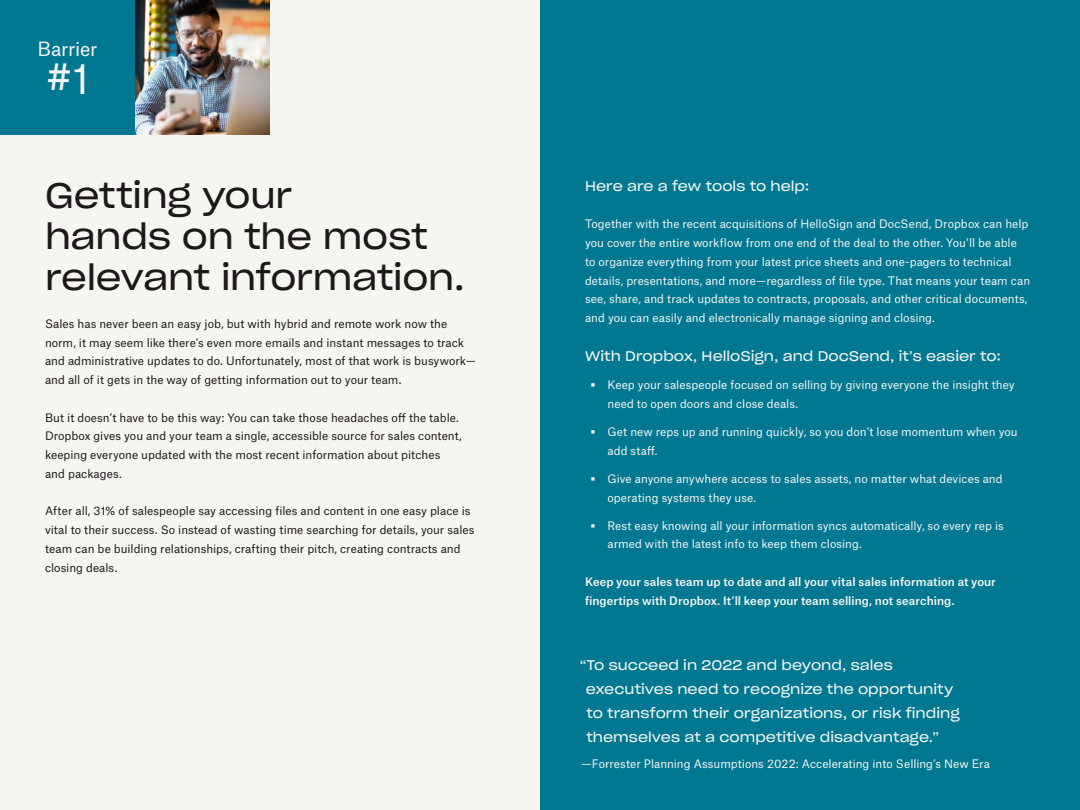
<style>
.page{position:relative;width:1080px;height:810px;background:#f7f5f2}
.page>*{position:absolute;margin:0;border:0;box-sizing:border-box;transform-origin:0 0}
.Section_Number{font:40px "Atlas Grotesk";color:#f7f5f2}
.Headline_Graphite{font:35px/41.2px "Sharp Grotesk Book 22";letter-spacing:-.01em;color:#1e1919}
.Section_Number_Prehe{font:18.75px "Atlas Grotesk";letter-spacing:-.015em;color:#f7f5f2}
.Sidebar{font:13.75px/23.8px "Sharp Grotesk Book 22";color:#f7f5f2}
.Intro___Subhead{font:13.75px "Sharp Grotesk Book 22";color:#f7f5f2}
.Body{font:11.25px/18.8px "Atlas Grotesk";color:#f7f5f2}
.Body-2{font:11.25px/18.8px "Atlas Grotesk";color:#1e1919}
.Body_Medium{font:500 11.25px/18.8px "Atlas Grotesk";letter-spacing:.01em;color:#f7f5f2}
.Quote_Attribution{font:11.25px "Atlas Grotesk";color:#f7f5f2}
</style>
<div class="page">
<div style="left:540px;top:0;width:540px;height:810px;background:#007891"></div>
<img style="left:135px;top:0;width:135px;height:135px">
<div style="left:0;top:0;width:135px;height:135px;background:#007891"></div>
<h3 class="Section_Number_Prehe" style="left:38px;top:34px;width:62px">Barrier</h3>
<h4 class="Section_Number" style="left:46px;top:46px;width:45px">#1</h4>
<h2 class="Headline_Graphite" style="left:45px;top:173px;width:422px">Getting your<br>hands on the most relevant information.</h2>
<p class="Body-2" style="left:45px;top:313px;width:432px">Sales has never been an easy job, but with hybrid and remote work now the norm, it may seem like there’s even more emails and instant messages to track and administrative updates to do. Unfortunately, most of that work is busywork— and all of it gets in the way of getting information out to your team.</p>
<p class="Body-2" style="left:45px;top:407px;width:418px">But it doesn’t have to be this way: You can take those headaches off the table.<br>Dropbox gives you and your team a single, accessible source for sales content, keeping everyone updated with the most recent information about pitches and packages.</p>
<p class="Body-2" style="left:45px;top:501px;width:431px">After all, 31% of salespeople say accessing files and content in one easy place is vital to their success. So instead of wasting time searching for details, your sales team can be building relationships, crafting their pitch, creating contracts and closing deals.</p>
<h3 class="Intro___Subhead" style="left:585px;top:175px;width:226px">Here are a few tools to help:</h3>
<p class="Body" style="left:585px;top:214px;width:447px">Together with the recent acquisitions of HelloSign and DocSend, Dropbox can help you cover the entire workflow from one end of the deal to the other. You’ll be able to organize everything from your latest price sheets and one-pagers to technical details, presentations, and more—regardless of file type. That means your team can see, share, and track updates to contracts, proposals, and other critical documents, and you can easily and electronically manage signing and closing.</p>
<h3 class="Intro___Subhead" style="left:585px;top:345px;width:418px">With Dropbox, HelloSign, and DocSend, it’s easier to:</h3>
<p class="Body" style="left:608px;top:374px;width:409px">Keep your salespeople focused on selling by giving everyone the insight they need to open doors and close deals.</p>
<p class="Body" style="left:608px;top:421px;width:412px">Get new reps up and running quickly, so you don’t lose momentum when you add staff.</p>
<p class="Body" style="left:608px;top:468px;width:397px">Give anyone anywhere access to sales assets, no matter what devices and operating systems they use.</p>
<p class="Body" style="left:608px;top:515px;width:398px">Rest easy knowing all your information syncs automatically, so every rep is armed with the latest info to keep them closing.</p>
<p class="Body_Medium" style="left:585px;top:571px;width:412px">Keep your sales team up to date and all your vital sales information at your fingertips with Dropbox. It’ll keep your team selling, not searching.</p>
<p class="Sidebar" style="left:586px;top:653px;width:375px;text-indent:-6px">“To succeed in 2022 and beyond, sales executives need to recognize the opportunity to transform their organizations, or risk finding themselves at a competitive disadvantage.”</p>
<p class="Quote_Attribution" style="left:582px;top:754px;width:410px">—Forrester Planning Assumptions 2022: Accelerating into Selling’s New Era</p>
</div>
